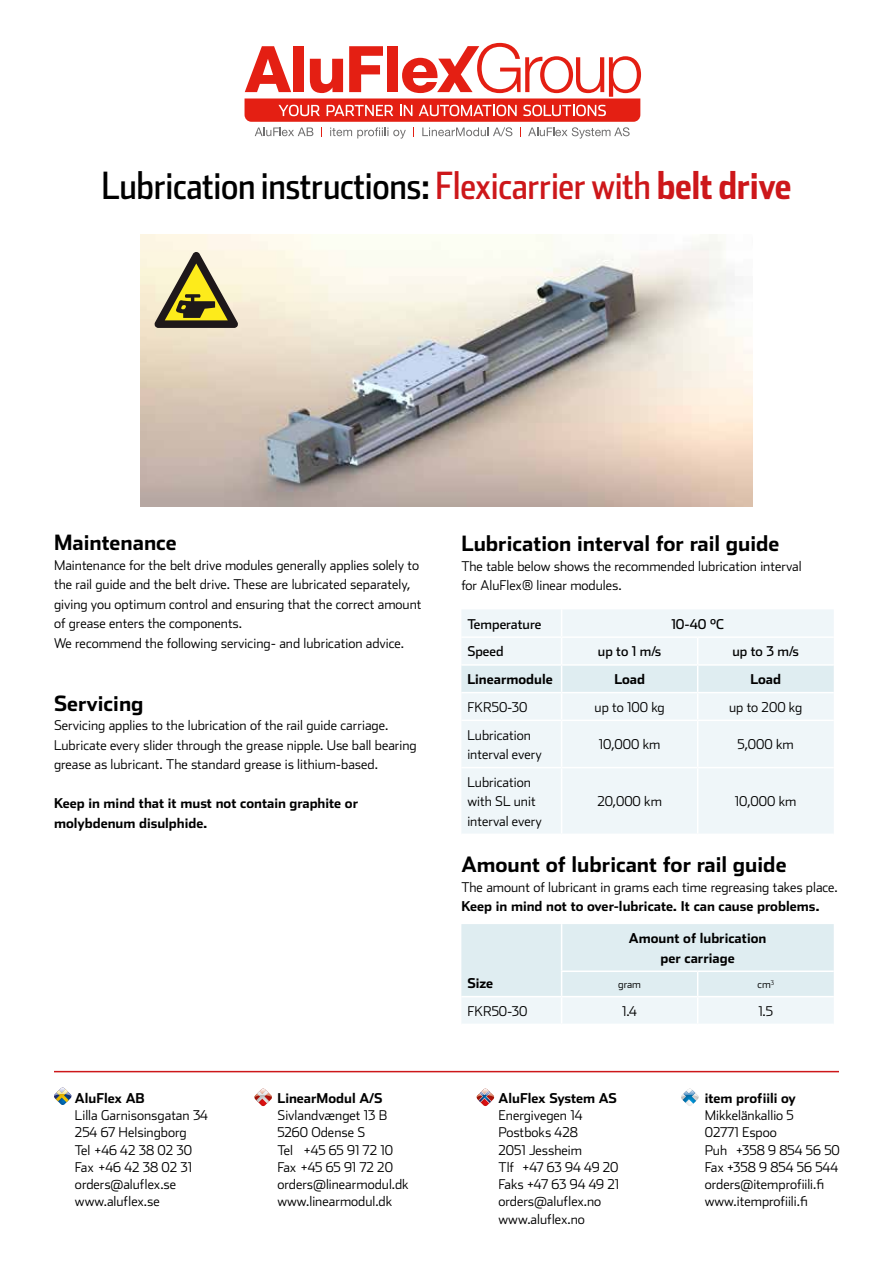
<style>
.page{position:relative;width:893px;height:1263px;background:#fff}
.page>*{position:absolute;margin:0;border:0;box-sizing:border-box;transform-origin:0 0}
.t1{font:37.5px "Stainless Cond";letter-spacing:-.01em;color:#000}
.t2{font:700 21px "Stainless";color:#000}
.t3{font:300 13.5px/17.2px "Stainless";color:#000}
.t4{font:700 13.5px/19.5px "Stainless";color:#000}
.t5{font:13.5px "Stainless";color:#000}
.t6{font:300 10.5px "Stainless";color:#000}
.s1{color:#cd171a}
.s2{font-weight:700;color:#cd171a}
</style>
<div class="page">
<img style="left:140px;top:235px;width:613px;height:271px">
<svg style="left:245px;top:43px;width:396px;height:96px"></svg>
<div style="left:462px;top:721px;width:372px;height:112px;background:#eff6f9"></div>
<svg style="left:461px;top:610px;width:373px;height:109px"></svg>
<hr style="left:561px;top:721px;width:1px;height:46px;background:#fff">
<hr style="left:697px;top:721px;width:1px;height:46px;background:#fff">
<hr style="left:461px;top:767px;width:101px;height:1px;background:#fff">
<hr style="left:562px;top:767px;width:136px;height:1px;background:#fff">
<hr style="left:561px;top:768px;width:1px;height:65px;background:#fff">
<hr style="left:698px;top:767px;width:136px;height:1px;background:#fff">
<hr style="left:697px;top:768px;width:1px;height:65px;background:#fff">
<svg style="left:461px;top:924px;width:373px;height:100px"></svg>
<svg style="left:155px;top:252px;width:83px;height:76px;background:#aca370"></svg>
<svg style="left:54px;top:1087px;width:17px;height:18px"></svg>
<svg style="left:254px;top:1089px;width:18px;height:17px"></svg>
<svg style="left:476px;top:1089px;width:18px;height:17px"></svg>
<svg style="left:681px;top:1089px;width:18px;height:17px"></svg>
<hr style="left:54px;top:1071px;width:785px;height:1px;background:#cd171a">
<h1 class="t1" style="left:101px;top:164px;width:692px">Lubrication instructions: <span class="s1">Flexicarrier with</span> <span class="s2">belt drive</span></h1>
<h2 class="t2" style="left:54px;top:530px;width:124px">Maintenance</h2>
<p class="t3" style="left:54px;top:555px;width:369px;line-height:19.5px">Maintenance for the belt drive modules generally applies solely to the rail guide and the belt drive. These are lubricated separately, giving you optimum control and ensuring that the correct amount of grease enters the components.<br>We recommend the following servicing- and lubrication advice.</p>
<h2 class="t2" style="left:54px;top:690px;width:91px">Servicing</h2>
<p class="t3" style="left:54px;top:715px;width:364px;line-height:19.5px">Servicing applies to the lubrication of the rail guide carriage.<br>Lubricate every slider through the grease nipple. Use ball bearing grease as lubricant. The standard grease is lithium-based.</p>
<p class="t4" style="left:54px;top:793px;width:306px">Keep in mind that it must not contain graphite or molybdenum disulphide.</p>
<p class="t4" style="left:75px;top:1088px;width:71px">AluFlex AB</p>
<p class="t3" style="left:75px;top:1106px;width:135px">Lilla Garnisonsgatan 34<br>254 67 Helsingborg<br>Tel +46 42 38 02 30<br>Fax +46 42 38 02 31 orders@aluflex.se www.aluflex.se</p>
<p class="t4" style="left:277px;top:1088px;width:107px">LinearModul A/S</p>
<p class="t3" style="left:277px;top:1106px;width:133px">Sivlandvænget 13 B<br>5260 Odense S<br>Tel +45 65 91 72 10<br>Fax +45 65 91 72 20 orders@linearmodul.dk www.linearmodul.dk</p>
<h2 class="t2" style="left:461px;top:531px;width:320px">Lubrication interval for rail guide</h2>
<p class="t3" style="left:461px;top:556px;width:342px;line-height:19.5px">The table below shows the recommended lubrication interval for AluFlex® linear modules.</p>
<p class="t5" style="left:467px;top:616px;width:76px">Temperature</p>
<p class="t5" style="left:671px;top:616px;width:54px">10-40 °C</p>
<p class="t5" style="left:467px;top:643px;width:38px">Speed</p>
<p class="t5" style="left:598px;top:643px;width:65px">up to 1 m/s</p>
<p class="t5" style="left:732px;top:643px;width:68px">up to 3 m/s</p>
<p class="t4" style="left:467px;top:669px;width:87px">Linearmodule</p>
<p class="t4" style="left:614px;top:669px;width:32px">Load</p>
<p class="t4" style="left:750px;top:669px;width:32px">Load</p>
<p class="t3" style="left:467px;top:698px;width:62px">FKR50-30</p>
<p class="t3" style="left:595px;top:698px;width:72px">up to 100 kg</p>
<p class="t3" style="left:729px;top:698px;width:75px">up to 200 kg</p>
<p class="t3" style="left:467px;top:725px;width:76px;line-height:19.5px">Lubrication interval every</p>
<p class="t3" style="left:599px;top:736px;width:63px">10,000 km</p>
<p class="t3" style="left:738px;top:736px;width:58px">5,000 km</p>
<p class="t3" style="left:467px;top:772px;width:76px;line-height:19.5px">Lubrication with SL unit interval every</p>
<p class="t3" style="left:597px;top:793px;width:66px">20,000 km</p>
<p class="t3" style="left:735px;top:793px;width:63px">10,000 km</p>
<h2 class="t2" style="left:461px;top:852px;width:327px">Amount of lubricant for rail guide</h2>
<p class="t3" style="left:461px;top:878px;width:378px">The amount of lubricant in grams each time regreasing takes place.</p>
<p class="t4" style="left:461px;top:896px;width:360px">Keep in mind not to over-lubricate. It can cause problems.</p>
<p class="t4" style="left:467px;top:973px;width:27px">Size</p>
<p class="t4" style="left:629px;top:928px;width:139px;text-align:center">Amount of lubrication per carriage</p>
<p class="t6" style="left:618px;top:978px;width:24px">gram</p>
<p class="t6" style="left:757px;top:978px;width:18px">cm<sup>3</sup></p>
<p class="t3" style="left:467px;top:1002px;width:62px">FKR50-30</p>
<p class="t3" style="left:622px;top:1002px;width:16px">1.4</p>
<p class="t3" style="left:758px;top:1002px;width:16px">1.5</p>
<p class="t4" style="left:499px;top:1088px;width:120px">AluFlex System AS</p>
<p class="t3" style="left:499px;top:1106px;width:122px">Energivegen 14<br>Postboks 428<br>2051 Jessheim<br>Tlf +47 63 94 49 20<br>Faks +47 63 94 49 21 orders@aluflex.no www.aluflex.no</p>
<p class="t4" style="left:705px;top:1088px;width:93px">item prof iili oy</p>
<p class="t3" style="left:705px;top:1106px;width:137px">Mikkelänkallio 5<br>02771 Espoo<br>Puh +358 9 854 56 50<br>Fax +358 9 854 56 544 orders@itemprof iili.fi www.itemprof iili.fi</p>
</div>
